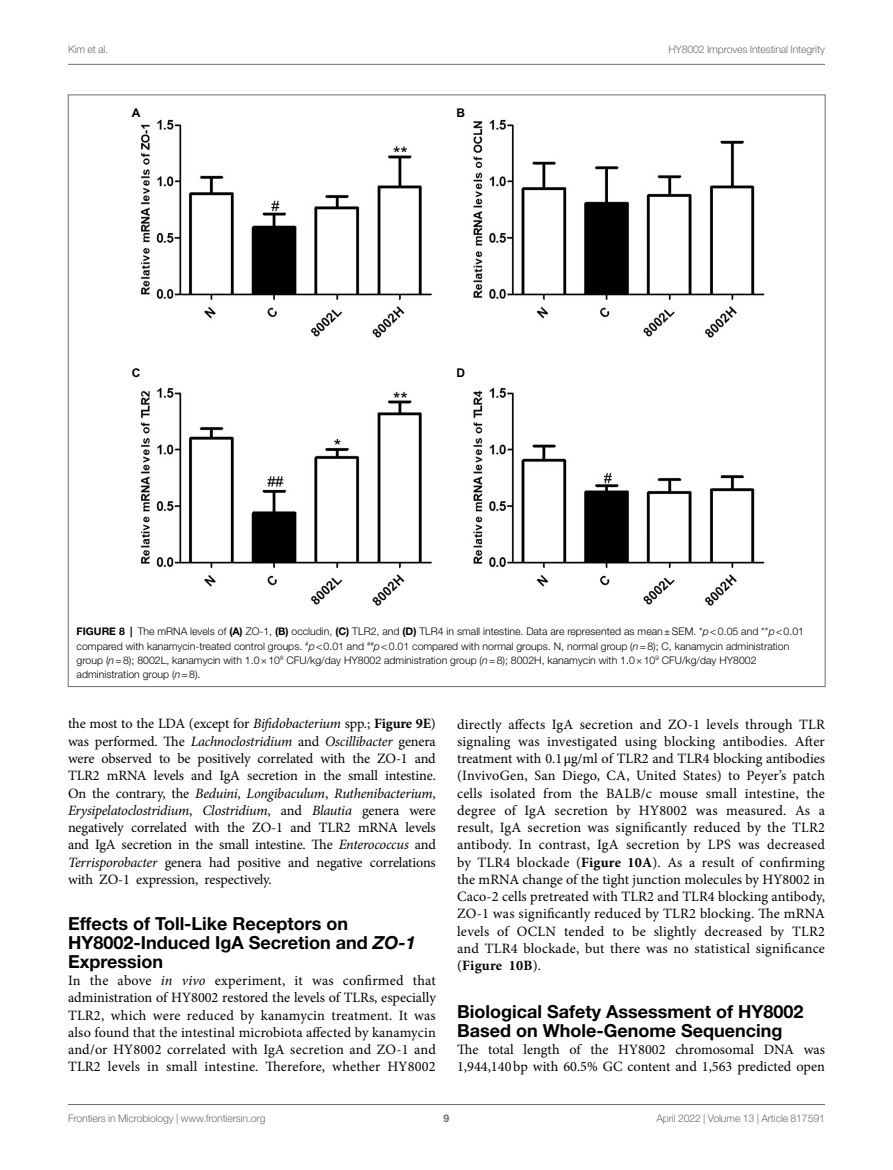
<style>
.page{position:relative;width:893px;height:1170px;background:#fff}
.page>*{position:absolute;margin:0;border:0;box-sizing:border-box;transform-origin:0 0}
.HEAD_2{font:700 18px/18.8px "Helvetica Neue LT Std";color:#000}
.TEXT_FLUSH{font:14.25px/17.2px "Minion Pro";color:#000;text-align:justify}
.t1{font:700 12px "Arial";color:#000}
.FIG_LEG{font:300 10.5px/14.2px "Helvetica Neue LT Std";color:#000}
.t2{font:300 10.5px "Helvetica Neue LT Std";letter-spacing:-.015em;color:#6d6e71}
.t3{font:700 10.5px "Helvetica Neue LT Std";color:#6d6e71}
.s1{font-weight:700}
.s2{font-style:italic}
.s3{font-family:"STIX General"}
</style>
<div class="page">
<hr style="left:68px;top:64px;width:757px;height:1px;background:#6d6e71">
<hr style="left:68px;top:1104px;width:757px;height:1px;background:#6d6e71">
<img style="left:140px;top:119px;width:625px;height:487px">
<p class="t2" style="left:68px;top:42px;width:42px">Kim et al.</p>
<p class="t2" style="left:668px;top:42px;width:158px">HY8002 Improves Intestinal Integrity</p>
<p class="t1" style="left:132px;top:104px;width:10px">A</p>
<p class="t1" style="left:457px;top:104px;width:10px">B</p>
<p class="t1" style="left:132px;top:364px;width:10px">C</p>
<p class="t1" style="left:457px;top:364px;width:10px">D</p>
<p class="FIG_LEG" style="left:77px;top:624px;width:729px"><span class="s1">FIGURE 8 |</span> The mRNA levels of <span class="s1">(A)</span> ZO-1, <span class="s1">(B)</span> occludin, <span class="s1">(C)</span> TLR2, and <span class="s1">(D)</span> TLR4 in small intestine. Data are represented as mean±SEM. *<span class="s2">p</span>&lt;0.05 and **<span class="s2">p</span>&lt;0.01 compared with kanamycin-treated control groups. <sup>#</sup><span class="s2">p</span>&lt;0.01 and <sup>##</sup><span class="s2">p</span>&lt;0.01 compared with normal groups. N, normal group (<span class="s2">n</span>=8); C, kanamycin administration group (<span class="s2">n</span>=8); 8002L, kanamycin with 1.0×10<sup>8</sup> CFU/kg/day HY8002 administration group (<span class="s2">n</span>=8); 8002H, kanamycin with 1.0×10<sup>9</sup> CFU/kg/day HY8002 administration group (<span class="s2">n</span>=8).</p>
<p class="TEXT_FLUSH" style="left:68px;top:715px;width:369px">the most to the LDA (except for <span class="s2">Bifidobacterium</span> spp.; <span class="s1">Figure 9E</span>) was performed. The <span class="s2">Lachnoclostridium</span> and <span class="s2">Oscillibacter</span> genera were observed to be positively correlated with the ZO-1 and TLR2 mRNA levels and IgA secretion in the small intestine.<br>On the contrary, the <span class="s2">Beduini</span>, <span class="s2">Longibaculum</span>, <span class="s2">Ruthenibacterium</span>, <span class="s2">Erysipelatoclostridium</span>, <span class="s2">Clostridium</span>, and <span class="s2">Blautia</span> genera were negatively correlated with the ZO-1 and TLR2 mRNA levels and IgA secretion in the small intestine. The <span class="s2">Enterococcus</span> and <span class="s2">Terrisporobacter</span> genera had positive and negative correlations with ZO-1 expression, respectively.</p>
<p class="HEAD_2" style="left:68px;top:914px;width:349px">Effects of Toll-Like Receptors on<br>HY8002-Induced IgA Secretion and <span class="s2">ZO-1<br></span>Expression</p>
<p class="TEXT_FLUSH" style="left:68px;top:971px;width:369px">In the above <span class="s2">in vivo</span> experiment, it was confirmed that administration of HY8002 restored the levels of TLRs, especially TLR2, which were reduced by kanamycin treatment. It was also found that the intestinal microbiota affected by kanamycin and/or HY8002 correlated with IgA secretion and ZO-1 and TLR2 levels in small intestine. Therefore, whether HY8002</p>
<p class="TEXT_FLUSH" style="left:457px;top:715px;width:369px">directly affects IgA secretion and ZO-1 levels through TLR signaling was investigated using blocking antibodies. After treatment with 0.1<span class="s3">μ</span>g/ml of TLR2 and TLR4 blocking antibodies (InvivoGen, San Diego, CA, United States) to Peyer’s patch cells isolated from the BALB/c mouse small intestine, the degree of IgA secretion by HY8002 was measured. As a result, IgA secretion was significantly reduced by the TLR2 antibody. In contrast, IgA secretion by LPS was decreased by TLR4 blockade (<span class="s1">Figure 10A</span>). As a result of confirming the mRNA change of the tight junction molecules by HY8002 in Caco-2 cells pretreated with TLR2 and TLR4 blocking antibody, ZO-1 was significantly reduced by TLR2 blocking. The mRNA levels of OCLN tended to be slightly decreased by TLR2 and TLR4 blockade, but there was no statistical significance (<span class="s1">Figure 10B</span>).</p>
<p class="HEAD_2" style="left:457px;top:1001px;width:348px">Biological Safety Assessment of HY8002<br>Based on Whole-Genome Sequencing</p>
<p class="TEXT_FLUSH" style="left:457px;top:1040px;width:369px">The total length of the HY8002 chromosomal DNA was<br>1,944,140bp with 60.5% GC content and 1,563 predicted open</p>
<p class="t2" style="left:68px;top:1111px;width:199px">Frontiers in Microbiology | www.frontiersin.org</p>
<p class="t3" style="left:444px;top:1111px;width:7px">9</p>
<p class="t2" style="left:656px;top:1111px;width:170px">April 2022 | Volume 13 | Article 817591</p>
</div>
